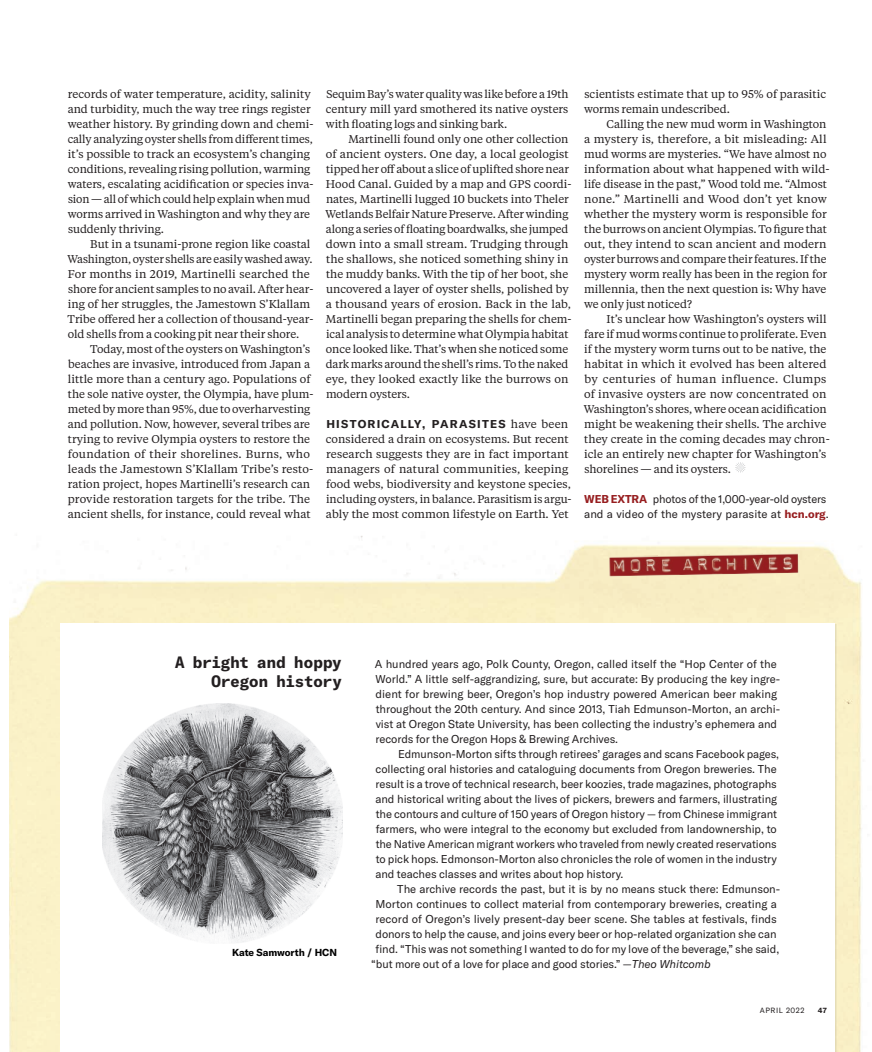
<style>
.page{position:relative;width:872px;height:1052px;background:#fff}
.page>*{position:absolute;margin:0;border:0;box-sizing:border-box;transform-origin:0 0}
.t1{font:700 16.25px/18.8px "GT America Mono";letter-spacing:-.04em;color:#231f20;text-align:right}
.t2{font:11.25px/15px "Tiempos Text";letter-spacing:-.005em;color:#231f20}
.t3{font:11.25px/15px "GT America";letter-spacing:-.005em;color:#231f20}
.t4{font:700 11.25px "GT America";letter-spacing:.1em;color:#231f20}
.t5{font:700 10px "GT America";letter-spacing:-.005em;color:#000}
.t6{font:7.5px "GT America";letter-spacing:.075em;color:#231f20}
.t7{font:700 7.5px "GT America";color:#231f20}
.s1{font-family:"Tiempos Text";font-weight:400}
.s2{font-weight:700;color:#971e20}
.s3{font-style:italic}
</style>
<div class="page">
<img style="left:9px;top:536px;width:853px;height:516px">
<img style="left:598px;top:553px;width:230px;height:24px">
<div style="left:60px;top:622px;width:774px;height:430px;background:#fff"></div>
<svg style="left:735px;top:462px;width:10px;height:10px"></svg>
<img style="left:102px;top:703px;width:240px;height:240px">
<p class="t2" style="left:68px;top:86px;width:247px">records of water temperature, acidity, salinity and turbidity, much the way tree rings register weather history. By grinding down and chemi&shy;cally analyzing oyster shells from different times, it’s possible to track an ecosystem’s changing conditions, revealing rising pollution, warming waters, escalating acidification or species inva&shy;sion — all of which could help explain when mud worms arrived in Washington and why they are suddenly thriving.</p>
<p class="t2" style="left:67px;top:236px;width:248px;text-indent:23px">But in a tsunami-prone region like coastal Washington, oyster shells are easily washed away.<br>For months in 2019, Martinelli searched the shore for ancient samples to no avail. After hear&shy;ing of her struggles, the Jamestown S’Klallam Tribe offered her a collection of thousand-year&shy;old shells from a cooking pit near their shore.</p>
<p class="t2" style="left:68px;top:341px;width:247px;text-indent:22px">Today, most of the oysters on Washington’s beaches are invasive, introduced from Japan a little more than a century ago. Populations of the sole native oyster, the Olympia, have plum&shy;meted by more than 95%, due to overharvesting and pollution. Now, however, several tribes are trying to revive Olympia oysters to restore the foundation of their shorelines. Burns, who leads the Jamestown S’Klallam Tribe’s resto&shy;ration project, hopes Martinelli’s research can provide restoration targets for the tribe. The ancient shells, for instance, could reveal what</p>
<p class="t2" style="left:326px;top:86px;width:244px;text-align:justify">Sequim Bay’s water quality was like before a 19th century mill yard smothered its native oysters with floating logs and sinking bark.</p>
<p class="t2" style="left:325px;top:131px;width:248px;text-indent:23px">Martinelli found only one other collection of ancient oysters. One day, a local geologist tipped her off about a slice of uplifted shore near Hood Canal. Guided by a map and GPS coordi&shy;nates, Martinelli lugged 10 buckets into Theler Wetlands Belfair Nature Preserve. After winding along a series of floating boardwalks, she jumped down into a small stream. Trudging through the shallows, she noticed something shiny in the muddy banks. With the tip of her boot, she uncovered a layer of oyster shells, polished by a thousand years of erosion. Back in the lab, Martinelli began preparing the shells for chem&shy;ical analysis to determine what Olympia habitat once looked like. That’s when she noticed some dark marks around the shell’s rims. To the naked eye, they looked exactly like the burrows on modern oysters.</p>
<p class="t4" style="left:326px;top:416px;width:243px">HISTORICALLY, PARASITES <span class="s1">have been</span></p>
<p class="t2" style="left:326px;top:431px;width:247px">considered a drain on ecosystems. But recent research suggests they are in fact important managers of natural communities, keeping food webs, biodiversity and keystone species, including oysters, in balance. Parasitism is argu&shy;ably the most common lifestyle on Earth. Yet</p>
<p class="t2" style="left:584px;top:86px;width:244px">scientists estimate that up to 95% of parasitic worms remain undescribed.</p>
<p class="t2" style="left:584px;top:116px;width:247px;text-indent:23px">Calling the new mud worm in Washington a mystery is, therefore, a bit misleading: All mud worms are mysteries. “We have almost no information about what happened with wild&shy;life disease in the past,” Wood told me. “Almost none.” Martinelli and Wood don’t yet know whether the mystery worm is responsible for the burrows on ancient Olympias. To figure that out, they intend to scan ancient and modern oyster burrows and compare their features. If the mystery worm really has been in the region for millennia, then the next question is: Why have we only just noticed?</p>
<p class="t2" style="left:584px;top:311px;width:248px;text-indent:23px">It’s unclear how Washington’s oysters will fare if mud worms continue to proliferate. Even if the mystery worm turns out to be native, the habitat in which it evolved has been altered by centuries of human influence. Clumps of invasive oysters are now concentrated on Washington’s shores, where ocean acidification might be weakening their shells. The archive they create in the coming decades may chron&shy;icle an entirely new chapter for Washington’s shorelines — and its oysters.</p>
<p class="t3" style="left:584px;top:491px;width:246px"><span class="s2">WEB EXTRA</span> photos of the 1,000-year-old oysters and a video of the mystery parasite at <span class="s2">hcn.org</span>.</p>
<h1 class="t1" style="left:175px;top:653px;width:169px">A bright and hoppy<br>Oregon history</h1>
<p class="t5" style="left:232px;top:946px;width:106px">Kate Samworth / HCN</p>
<p class="t3" style="left:375px;top:656px;width:407px">A hundred years ago, Polk County, Oregon, called itself the “Hop Center of the World.” A little self-aggrandizing, sure, but accurate: By producing the key ingre&shy;dient for brewing beer, Oregon’s hop industry powered American beer making throughout the 20th century. And since 2013, Tiah Edmunson-Morton, an archi&shy;vist at Oregon State University, has been collecting the industry’s ephemera and records for the Oregon Hops &amp; Brewing Archives.</p>
<p class="t3" style="left:375px;top:746px;width:405px;text-indent:23px">Edmunson-Morton sifts through retirees’ garages and scans Facebook pages, collecting oral histories and cataloguing documents from Oregon breweries. The result is a trove of technical research, beer koozies, trade magazines, photographs and historical writing about the lives of pickers, brewers and farmers, illustrating the contours and culture of 150 years of Oregon history — from Chinese immigrant farmers, who were integral to the economy but excluded from landownership, to the Native American migrant workers who traveled from newly created reservations to pick hops. Edmonson-Morton also chronicles the role of women in the industry and teaches classes and writes about hop history.</p>
<p class="t3" style="left:397px;top:881px;width:384px">The archive records the past, but it is by no means stuck there: Edmunson-</p>
<p class="t3" style="left:376px;top:896px;width:403px">Morton continues to collect material from contemporary breweries, creating a</p>
<p class="t3" style="left:375px;top:911px;width:403px">record of Oregon’s lively present-day beer scene. She tables at festivals, finds</p>
<p class="t3" style="left:375px;top:926px;width:403px">donors to help the cause, and joins every beer or hop-related organization she can</p>
<p class="t3" style="left:375px;top:941px;width:405px">find. “This was not something I wanted to do for my love of the beverage,” she said,</p>
<p class="t3" style="left:371px;top:956px;width:341px">“but more out of a love for place and good stories.” —<span class="s3">Theo Whitcomb</span></p>
<p class="t6" style="left:760px;top:1005px;width:46px">APRIL 2022</p>
<p class="t7" style="left:818px;top:1005px;width:11px">47</p>
</div>
